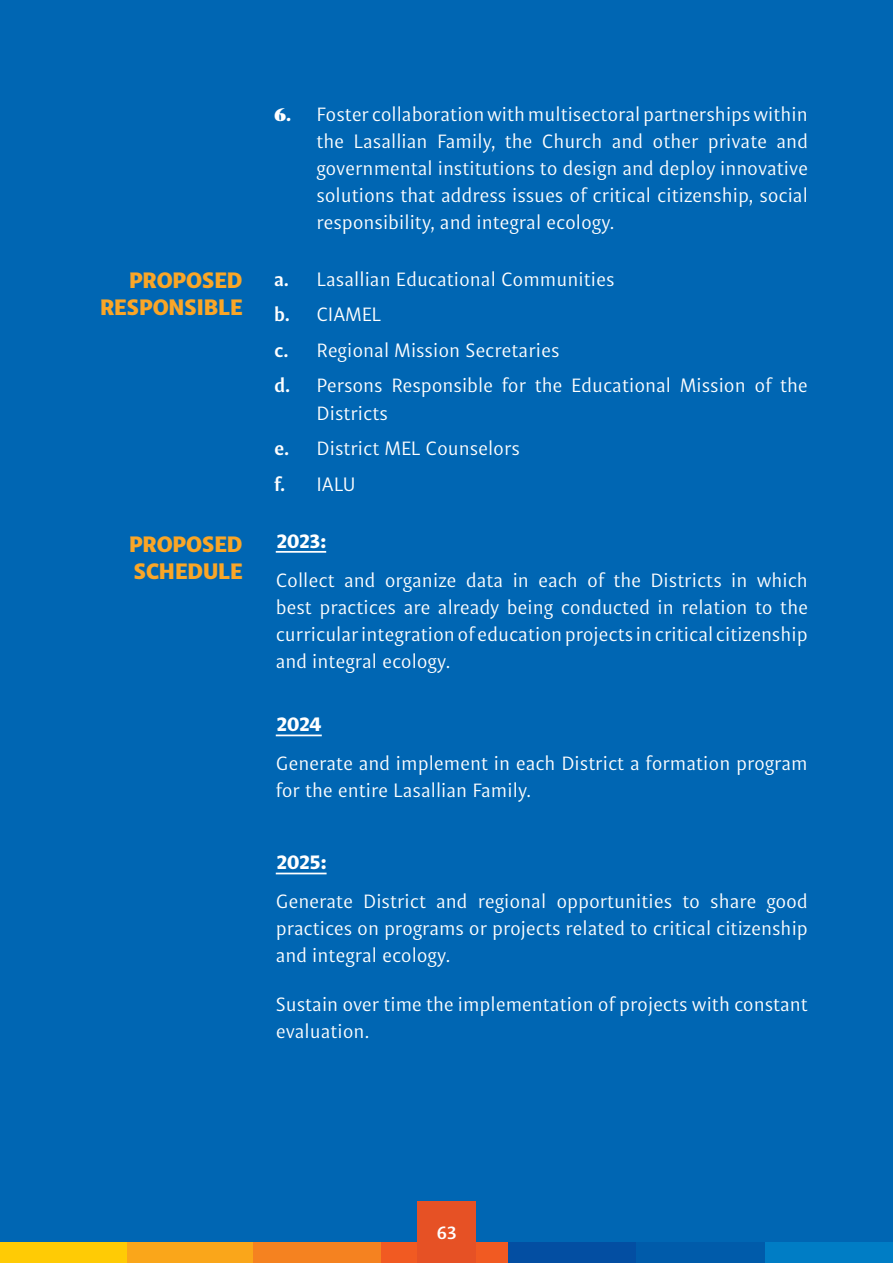
<style>
.page{position:relative;width:893px;height:1263px;background:#0066b3}
.page>*{position:absolute;margin:0;border:0;box-sizing:border-box;transform-origin:0 0}
.t1{font:900 22.5px/27px "Indivisa Text Sans";color:#faa627}
.t2{font:19.5px/27px "Indivisa Text Sans";color:#fff}
.t3{font:900 19.5px "Indivisa Text Sans";letter-spacing:-.06em;color:#fff}
.t4{font:700 18px "Indivisa Text Sans";color:#fff}
.s1{font-family:"Indivisa Display Serif";font-weight:800}
.s2{font-weight:700}
</style>
<div class="page">
<div style="left:0;top:1242px;width:128px;height:21px;background:#ffcb05"></div>
<div style="left:128px;top:1242px;width:128px;height:21px;background:#faa61a"></div>
<div style="left:254px;top:1242px;width:128px;height:21px;background:#f58220"></div>
<div style="left:382px;top:1242px;width:128px;height:21px;background:#f15a22"></div>
<div style="left:509px;top:1242px;width:128px;height:21px;background:#034ea2"></div>
<div style="left:637px;top:1242px;width:128px;height:21px;background:#005baa"></div>
<div style="left:765px;top:1242px;width:128px;height:21px;background:#007dc5"></div>
<div style="left:417px;top:1201px;width:59px;height:62px;background:#e65125"></div>
<hr style="left:276px;top:551px;width:50px;height:2px;background:#fff">
<hr style="left:276px;top:734px;width:46px;height:2px;background:#fff">
<hr style="left:276px;top:873px;width:51px;height:1px;background:#fff">
<p class="t2" style="left:317px;top:99px;width:493px;text-align:justify;text-indent:-43px"><span class="s1">6.</span> Foster collaboration with multisectoral partnerships within the Lasallian Family, the Church and other private and governmental institutions to design and deploy innovative solutions that address issues of critical citizenship, social responsibility, and integral ecology.</p>
<p class="t1" style="left:100px;top:265px;width:144px;text-align:right">PROPOSED<br>RESPONSIBLE</p>
<p class="t2" style="left:274px;top:260px;width:535px;line-height:35.5px"><span class="s2">a.</span> Lasallian Educational Communities<br><span class="s2">b.</span> CIAMEL<br><span class="s2">c.</span> Regional Mission Secretaries<br><span class="s2">d.</span> Persons Responsible for the Educational Mission of the</p>
<p class="t2" style="left:274px;top:394px;width:248px;line-height:35.5px;text-indent:43px">Districts<br><span class="s2">e.</span> District MEL Counselors <span class="s2">f.</span> IALU</p>
<p class="t1" style="left:129px;top:528px;width:115px">PROPOSED<br>SCHEDULE</p>
<p class="t3" style="left:276px;top:524px;width:52px">2023:</p>
<p class="t2" style="left:276px;top:565px;width:534px;text-align:justify">Collect and organize data in each of the Districts in which best practices are already being conducted in relation to the curricular integration of education projects in critical citizenship and integral ecology.</p>
<p class="t3" style="left:276px;top:707px;width:48px">2024</p>
<p class="t2" style="left:276px;top:749px;width:534px">Generate and implement in each District a formation program for the entire Lasallian Family.</p>
<p class="t3" style="left:276px;top:845px;width:52px">2025:</p>
<p class="t2" style="left:276px;top:887px;width:534px;text-align:justify">Generate District and regional opportunities to share good practices on programs or projects related to critical citizenship and integral ecology.</p>
<p class="t2" style="left:276px;top:989px;width:534px">Sustain over time the implementation of projects with constant evaluation.</p>
<p class="t4" style="left:436px;top:1217px;width:21px">63</p>
</div>
